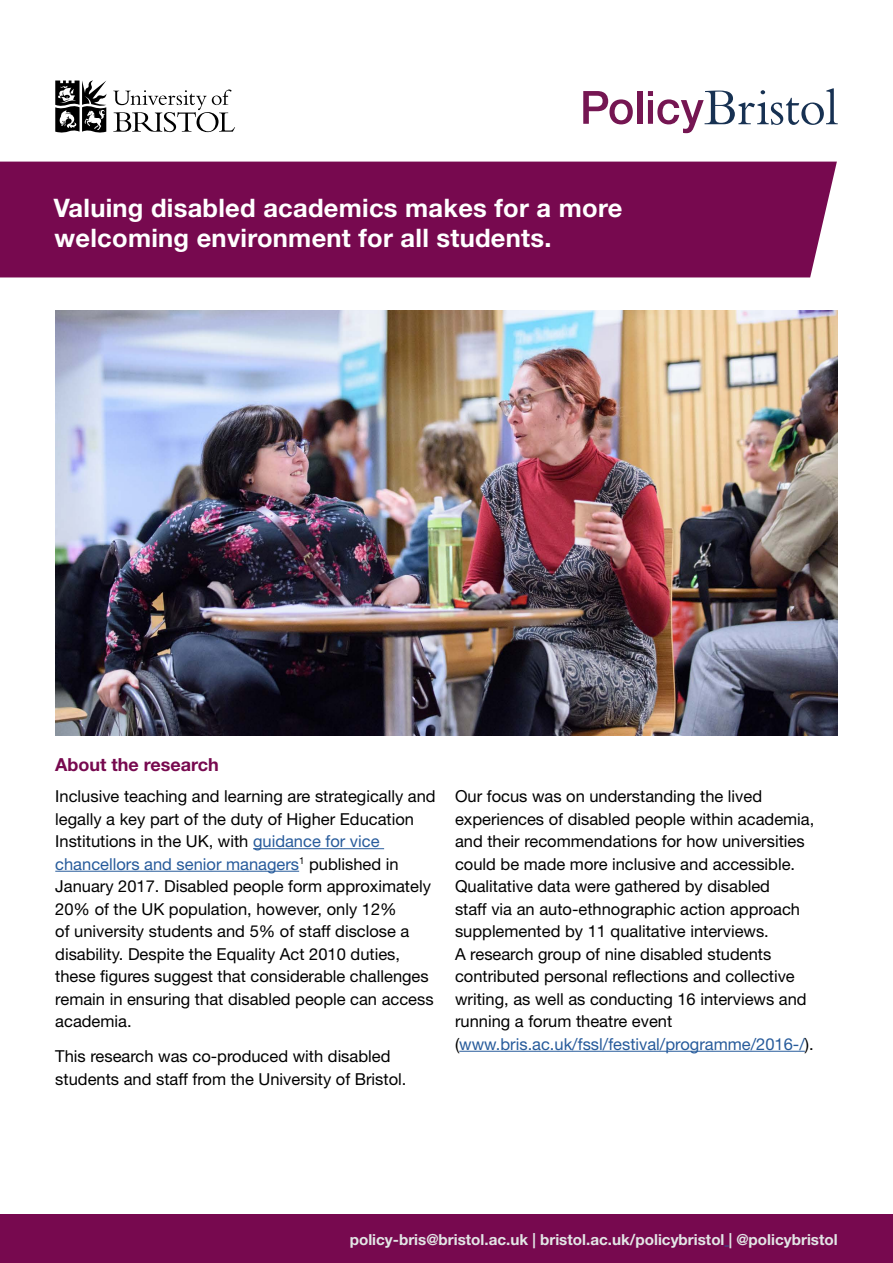
<style>
.page{position:relative;width:893px;height:1263px;background:#fff}
.page>*{position:absolute;margin:0;border:0;box-sizing:border-box;transform-origin:0 0}
.t1{font:700 25.5px/30.6px "Helvetica Neue";letter-spacing:.01em;color:#fff}
.t2{font:700 18px "Helvetica Neue";color:#77094f}
.t3{font:16.5px/22.5px "Helvetica Neue";color:#000}
.t4{font:700 15.3px "Helvetica Neue";color:#e3e6e6}
.s1{color:#275b9b}
</style>
<div class="page">
<div style="left:0;top:1214px;width:893px;height:49px;background:#77094f"></div>
<svg style="left:113px;top:90px;width:122px;height:42px"></svg>
<svg style="left:55px;top:80px;width:51px;height:53px"></svg>
<svg style="left:583px;top:91px;width:50px;height:33px"></svg>
<div style="left:637px;top:91px;width:5px;height:33px;background:#751652"></div>
<svg style="left:648px;top:88px;width:190px;height:45px"></svg>
<hr style="left:253px;top:848px;width:131px;height:1px;background:#275b9b">
<hr style="left:55px;top:871px;width:244px;height:1px;background:#275b9b">
<hr style="left:459px;top:1051px;width:346px;height:1px;background:#275b9b">
<div style="left:0;top:162px;width:837px;height:115px;background:#77094f"></div>
<img style="left:55px;top:310px;width:783px;height:426px">
<h1 class="t1" style="left:54px;top:192px;width:570px">Valuing disabled academics makes for a more welcoming environment for all students.</h1>
<p class="t2" style="left:55px;top:753px;width:165px">About the research</p>
<p class="t3" style="left:55px;top:785px;width:382px">Inclusive teaching and learning are strategically and legally a key part of the duty of Higher Education Institutions in the UK, with <span class="s1">guidance for vice chancellors and senior managers</span><sup>1</sup> published in January 2017. Disabled people form approximately 20% of the UK population, however, only 12%<br>of university students and 5% of staff disclose a disability. Despite the Equality Act 2010 duties, these figures suggest that considerable challenges remain in ensuring that disabled people can access academia.</p>
<p class="t3" style="left:55px;top:1045px;width:353px">This research was co-produced with disabled students and staff from the University of Bristol.</p>
<p class="t3" style="left:455px;top:785px;width:361px">Our focus was on understanding the lived experiences of disabled people within academia, and their recommendations for how universities could be made more inclusive and accessible.<br>Qualitative data were gathered by disabled<br>staff via an auto-ethnographic action approach supplemented by 11 qualitative interviews.<br>A research group of nine disabled students contributed personal reflections and collective writing, as well as conducting 16 interviews and running a forum theatre event (<span class="s1">www.bris.ac.uk/fssl/festival/programme/2016-/</span>).</p>
<p class="t4" style="left:350px;top:1229px;width:489px">policy-bris@bristol.ac.uk | bristol.ac.uk/policybristol | @policybristol</p>
</div>
